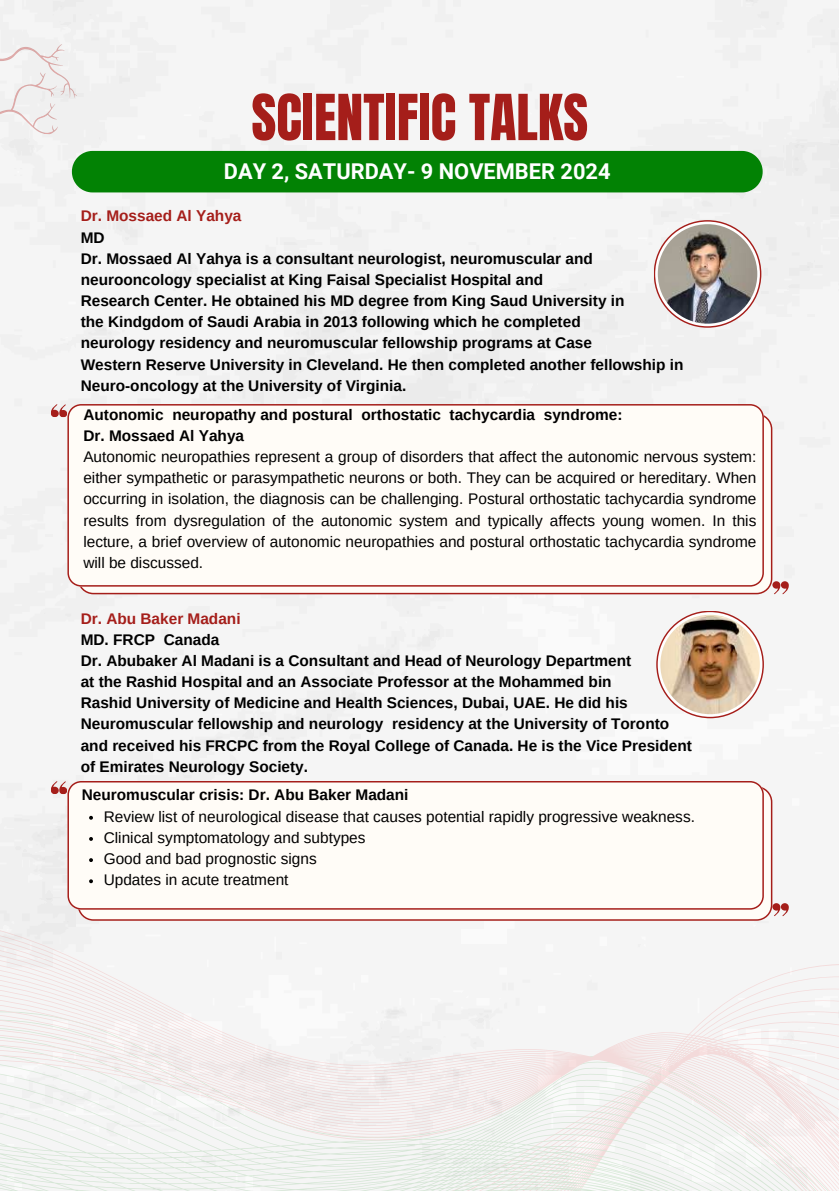
<style>
.page{position:relative;width:839px;height:1191px;background:#fff}
.page>*{position:absolute;margin:0;border:0;box-sizing:border-box;transform-origin:0 0}
.t1{font:54px "Anton";color:#a51e1a}
.t2{font:700 21.8px "Roboto";color:#fff}
.t3{font:700 15.4px/21.2px "Arimo";color:#000}
.t4{font:15.4px/21.2px "Arimo";color:#000;text-align:justify}
.t5{font:700 15.4px "Arimo";color:#a51e1a}
</style>
<div class="page">
<div style="left:0;top:0;width:838px;height:920px;background:#f5f5f5"></div>
<div style="left:72px;top:151px;width:690px;height:41px;background:#028204"></div>
<svg style="left:0;top:920px;width:838px;height:271px;fill:#f5f5f5"></svg>
<svg style="left:78px;top:413px;width:694px;height:181px"></svg>
<svg style="left:67px;top:404px;width:696px;height:183px"></svg>
<svg style="left:51px;top:404px;width:16px;height:13px"></svg>
<svg style="left:772px;top:581px;width:16px;height:13px"></svg>
<svg style="left:78px;top:786px;width:694px;height:135px"></svg>
<svg style="left:67px;top:781px;width:696px;height:129px"></svg>
<svg style="left:51px;top:781px;width:16px;height:13px"></svg>
<svg style="left:772px;top:903px;width:16px;height:13px"></svg>
<svg style="left:653px;top:220px;width:108px;height:108px"></svg>
<svg style="left:655px;top:222px;width:104px;height:104px"></svg>
<img style="left:657px;top:224px;width:100px;height:100px;border-radius:50%">
<svg style="left:656px;top:611px;width:107px;height:107px"></svg>
<svg style="left:657px;top:612px;width:105px;height:105px"></svg>
<img style="left:660px;top:615px;width:99px;height:99px;border-radius:50%">
<svg style="left:89px;top:816px;width:4px;height:4px"></svg>
<svg style="left:89px;top:837px;width:4px;height:4px"></svg>
<svg style="left:89px;top:858px;width:4px;height:4px"></svg>
<svg style="left:89px;top:879px;width:4px;height:4px"></svg>
<svg style="left:0;top:35px;width:84px;height:103px"></svg>
<h1 class="t1" style="left:251px;top:79px;width:338px">SCIENTIFIC TALKS</h1>
<h2 class="t2" style="left:224px;top:158px;width:388px">DAY 2, SATURDAY- 9 NOVEMBER 2024</h2>
<p class="t5" style="left:81px;top:208px;width:162px">Dr. Mossaed Al Yahya</p>
<p class="t3" style="left:81px;top:227px;width:604px">MD<br>Dr. Mossaed Al Yahya is a consultant neurologist, neuromuscular and neurooncology specialist at King Faisal Specialist Hospital and<br>Research Center. He obtained his MD degree from King Saud University in<br>the Kindgdom of Saudi Arabia in 2013 following which he completed<br>neurology residency and neuromuscular fellowship programs at Case<br>Western Reserve University in Cleveland. He then completed another fellowship in Neuro-oncology at the University of Virginia.</p>
<p class="t3" style="left:83px;top:404px;width:540px">Autonomic neuropathy and postural orthostatic tachycardia syndrome:<br>Dr. Mossaed Al Yahya</p>
<p class="t4" style="left:83px;top:446px;width:674px">Autonomic neuropathies represent a group of disorders that affect the autonomic nervous system: either sympathetic or parasympathetic neurons or both. They can be acquired or hereditary. When occurring in isolation, the diagnosis can be challenging. Postural orthostatic tachycardia syndrome results from dysregulation of the autonomic system and typically affects young women. In this lecture, a brief overview of autonomic neuropathies and postural orthostatic tachycardia syndrome will be discussed.</p>
<p class="t5" style="left:81px;top:610px;width:161px">Dr. Abu Baker Madani</p>
<p class="t3" style="left:81px;top:629px;width:612px">MD. FRCP Canada<br>Dr. Abubaker Al Madani is a Consultant and Head of Neurology Department<br>at the Rashid Hospital and an Associate Professor at the Mohammed bin<br>Rashid University of Medicine and Health Sciences, Dubai, UAE. He did his Neuromuscular fellowship and neurology residency at the University of Toronto and received his FRCPC from the Royal College of Canada. He is the Vice President of Emirates Neurology Society.</p>
<p class="t3" style="left:82px;top:785px;width:328px">Neuromuscular crisis: Dr. Abu Baker Madani</p>
<p class="t4" style="left:104px;top:806px;width:592px;text-align:left">Review list of neurological disease that causes potential rapidly progressive weakness.<br>Clinical symptomatology and subtypes<br>Good and bad prognostic signs<br>Updates in acute treatment</p>
</div>
